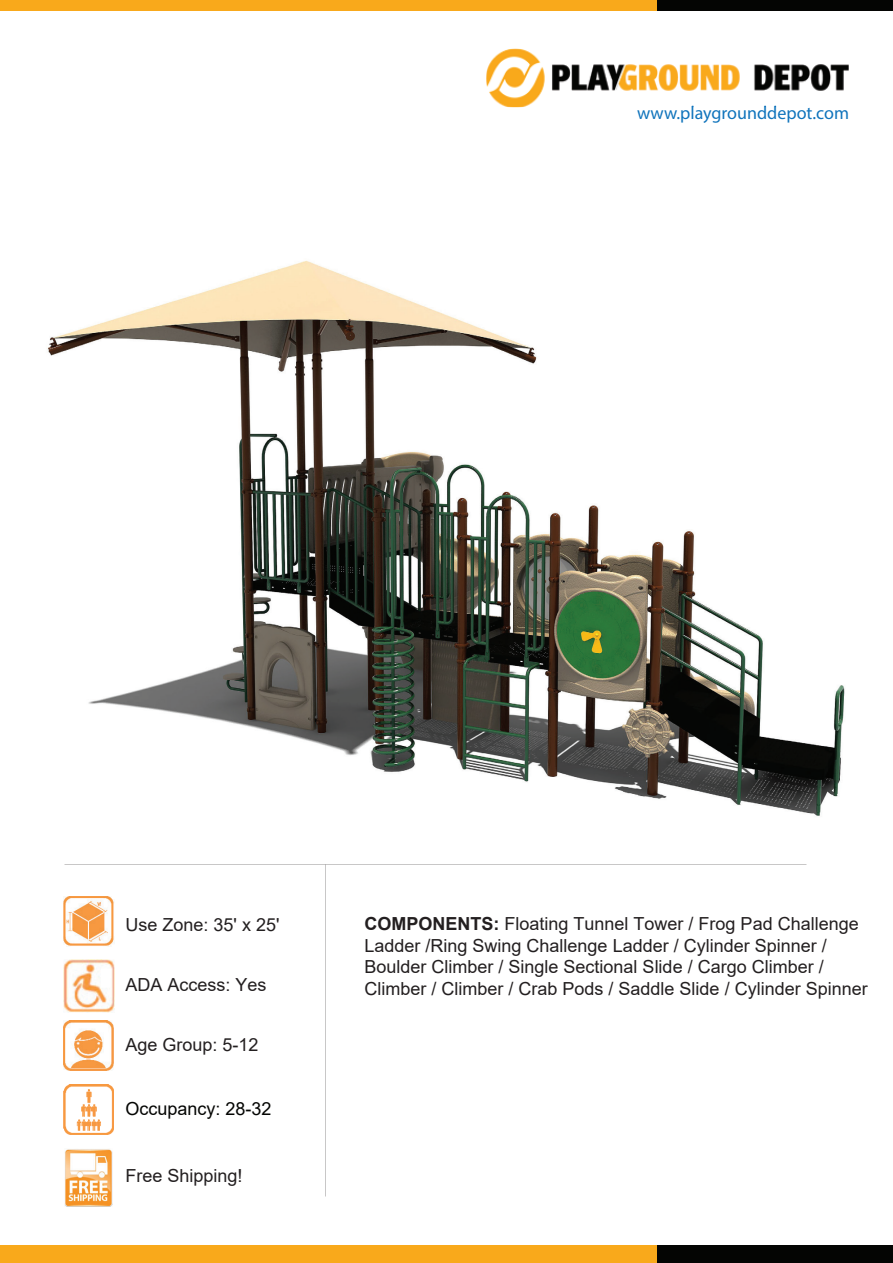
<style>
.page{position:relative;width:893px;height:1263px;background:#fff}
.page>*{position:absolute;margin:0;border:0;box-sizing:border-box;transform-origin:0 0}
.t1{font:18px/21.6px "Arial";color:#231f20}
.t2{font:18px "Myriad Pro";color:#1074bc}
.t3{font:18px "Arial";color:#040503}
.s1{font-weight:700}
</style>
<div class="page">
<div style="left:0;top:1245px;width:674px;height:18px;background:#f9a91b"></div>
<div style="left:658px;top:1245px;width:235px;height:18px;background:#040503"></div>
<div style="left:0;top:0;width:674px;height:11px;background:#f9a91b"></div>
<div style="left:658px;top:0;width:235px;height:11px;background:#040503"></div>
<img style="left:486px;top:49px;width:363px;height:58px">
<img style="left:692px;top:106px;width:84px;height:1px">
<img style="left:63px;top:896px;width:51px;height:50px">
<img style="left:63px;top:1021px;width:51px;height:50px">
<img style="left:64px;top:1085px;width:50px;height:50px">
<img style="left:65px;top:1149px;width:48px;height:57px">
<img style="left:63px;top:960px;width:51px;height:52px">
<img style="left:47px;top:260px;width:798px;height:556px">
<p class="t2" style="left:637px;top:101px;width:213px">www.playgrounddepot.com</p>
<p class="t1" style="left:365px;top:913px;width:496px"><span class="s1">COMPONENTS:</span> Floating Tunnel Tower / Frog Pad Challenge<br>Ladder /Ring Swing Challenge Ladder / Cylinder Spinner /<br>Boulder Climber / Single Sectional Slide / Cargo Climber /</p>
<p class="t1" style="left:125px;top:913px;width:155px">Use Zone: 35' x 25'</p>
<p class="t1" style="left:125px;top:973px;width:143px">ADA Access: Yes</p>
<p class="t1" style="left:365px;top:978px;width:505px">Climber / Climber / Crab Pods / Saddle Slide / Cylinder Spinner</p>
<p class="t1" style="left:125px;top:1033px;width:135px">Age Group: 5-12</p>
<p class="t3" style="left:125px;top:1096px;width:148px">Occupancy: 28-32</p>
<p class="t1" style="left:125px;top:1165px;width:119px">Free Shipping!</p>
</div>
